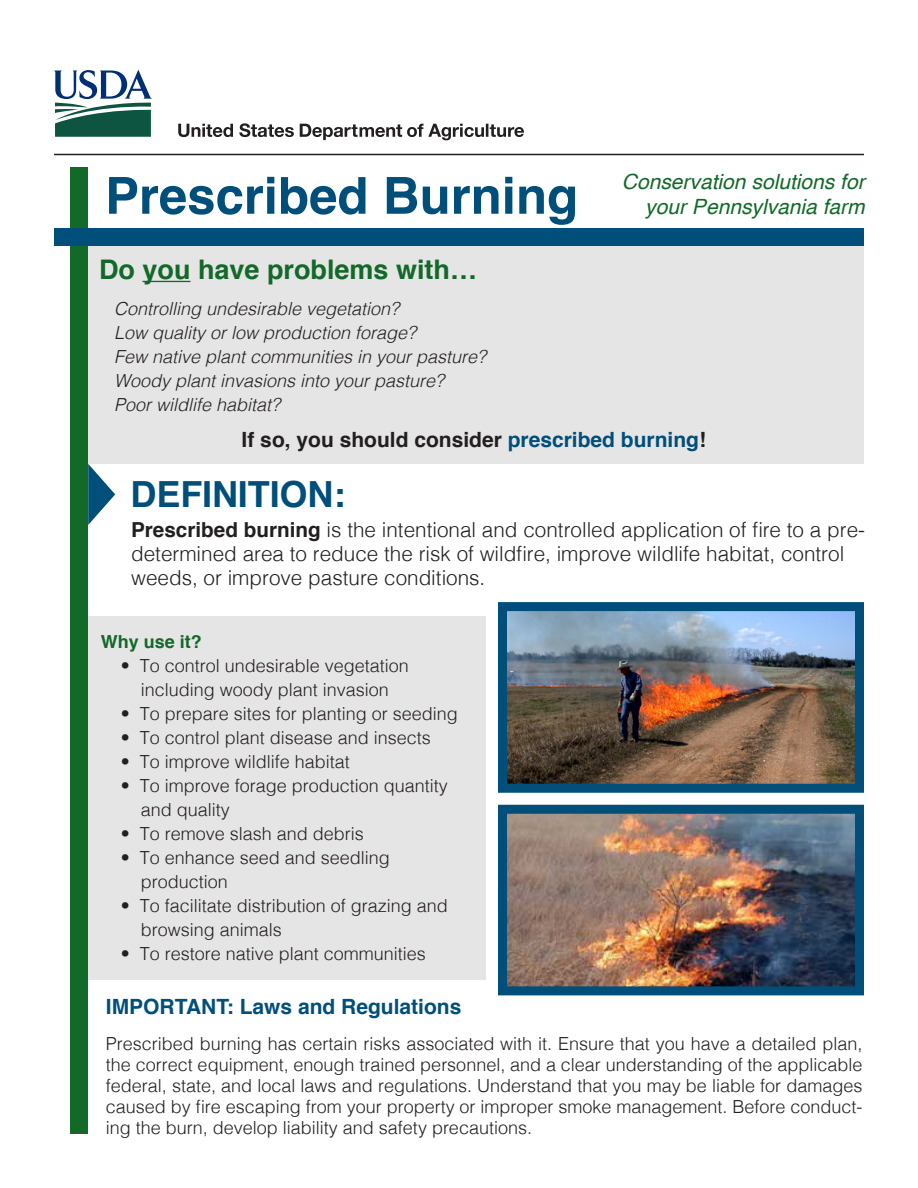
<style>
.page{position:relative;width:918px;height:1188px;background:#fff}
.page>*{position:absolute;margin:0;border:0;box-sizing:border-box;transform-origin:0 0}
.t1{font:700 51px "Helvetica";color:#004f7a}
.t2{font:700 36px "Helvetica";letter-spacing:-.005em;color:#004f7a}
.t3{font:700 27px "Helvetica";color:#126928}
.t4{font:italic 21px "Helvetica";color:#126928}
.t5{font:700 21px "Helvetica";color:#231f20}
.t6{font:700 21px "Helvetica";color:#004f7a}
.t7{font:300 20.7px/24px "Helvetica";color:#231f20}
.t8{font:300 18px/21px "Helvetica";color:#231f20;text-align:justify}
.t9{font:italic 300 18px "Helvetica";color:#231f20}
.t10{font:700 18px "Helvetica";color:#126928}
.s1{color:#004f7a}
.s2{font-weight:700}
</style>
<div class="page">
<svg style="left:88px;top:464px;width:27px;height:61px"></svg>
<div style="left:86px;top:616px;width:400px;height:363px;background:#e6e5e6"></div>
<div style="left:83px;top:239px;width:781px;height:225px;background:#e6e5e6"></div>
<hr style="left:54px;top:154px;width:810px;height:1px;background:#231f20">
<div style="left:70px;top:167px;width:18px;height:967px;background:#126928"></div>
<div style="left:54px;top:228px;width:810px;height:18px;background:#004f7a"></div>
<hr style="left:142px;top:281px;width:48px;height:1px;background:#126928">
<img style="left:508px;top:612px;width:346px;height:171px">
<div style="left:498px;top:602px;width:366px;height:191px;border:9px solid #004f7a"></div>
<img style="left:508px;top:815px;width:346px;height:170px">
<div style="left:498px;top:805px;width:366px;height:190px;border:9px solid #004f7a"></div>
<svg style="left:54px;top:70px;width:98px;height:67px"></svg>
<svg style="left:178px;top:123px;width:346px;height:17px"></svg>
<p class="t1" style="left:105px;top:155px;width:475px">Prescribed Burning</p>
<p class="t4" style="left:622px;top:165px;width:244px">Conservation solutions for</p>
<p class="t4" style="left:645px;top:190px;width:221px">your Pennsylvania farm</p>
<p class="t3" style="left:99px;top:248px;width:380px">Do you have problems with…</p>
<p class="t9" style="left:114px;top:294px;width:287px">Controlling undesirable vegetation?</p>
<p class="t9" style="left:114px;top:318px;width:304px">Low quality or low production forage?</p>
<p class="t9" style="left:114px;top:342px;width:374px">Few native plant communities in your pasture?</p>
<p class="t9" style="left:114px;top:366px;width:332px">Woody plant invasions into your pasture?</p>
<p class="t9" style="left:114px;top:390px;width:168px">Poor wildlife habitat?</p>
<p class="t5" style="left:242px;top:423px;width:466px">If so, you should consider <span class="s1">prescribed burning</span>!</p>
<p class="t2" style="left:131px;top:465px;width:216px">DEFINITION:</p>
<p class="t7" style="left:131px;top:516px;width:735px"><span class="s2">Prescribed burning</span> is the intentional and controlled application of fire to a pre&shy;determined area to reduce the risk of wildfire, improve wildlife habitat, control weeds, or improve pasture conditions.</p>
<p class="t10" style="left:101px;top:627px;width:103px">Why use it?</p>
<p class="t8" style="left:121px;top:654px;width:290px">• To control undesirable vegetation</p>
<p class="t8" style="left:141px;top:678px;width:250px">including woody plant invasion</p>
<p class="t8" style="left:121px;top:702px;width:339px">• To prepare sites for planting or seeding</p>
<p class="t8" style="left:121px;top:726px;width:312px">• To control plant disease and insects</p>
<p class="t8" style="left:121px;top:750px;width:231px">• To improve wildlife habitat</p>
<p class="t8" style="left:121px;top:774px;width:329px">• To improve forage production quantity</p>
<p class="t8" style="left:141px;top:798px;width:91px">and quality</p>
<p class="t8" style="left:121px;top:822px;width:245px">• To remove slash and debris</p>
<p class="t8" style="left:121px;top:846px;width:271px">• To enhance seed and seedling</p>
<p class="t8" style="left:141px;top:870px;width:89px">production</p>
<p class="t8" style="left:121px;top:894px;width:329px">• To facilitate distribution of grazing and</p>
<p class="t8" style="left:141px;top:918px;width:143px">browsing animals</p>
<p class="t8" style="left:121px;top:942px;width:307px">• To restore native plant communities</p>
<p class="t6" style="left:106px;top:990px;width:357px">IMPORTANT: Laws and Regulations</p>
<p class="t8" style="left:106px;top:1032px;width:758px">Prescribed burning has certain risks associated with it. Ensure that you have a detailed plan, the correct equipment, enough trained personnel, and a clear understanding of the applicable federal, state, and local laws and regulations. Understand that you may be liable for damages caused by fire escaping from your property or improper smoke management. Before conduct&shy;ing the burn, develop liability and safety precautions.</p>
</div>
